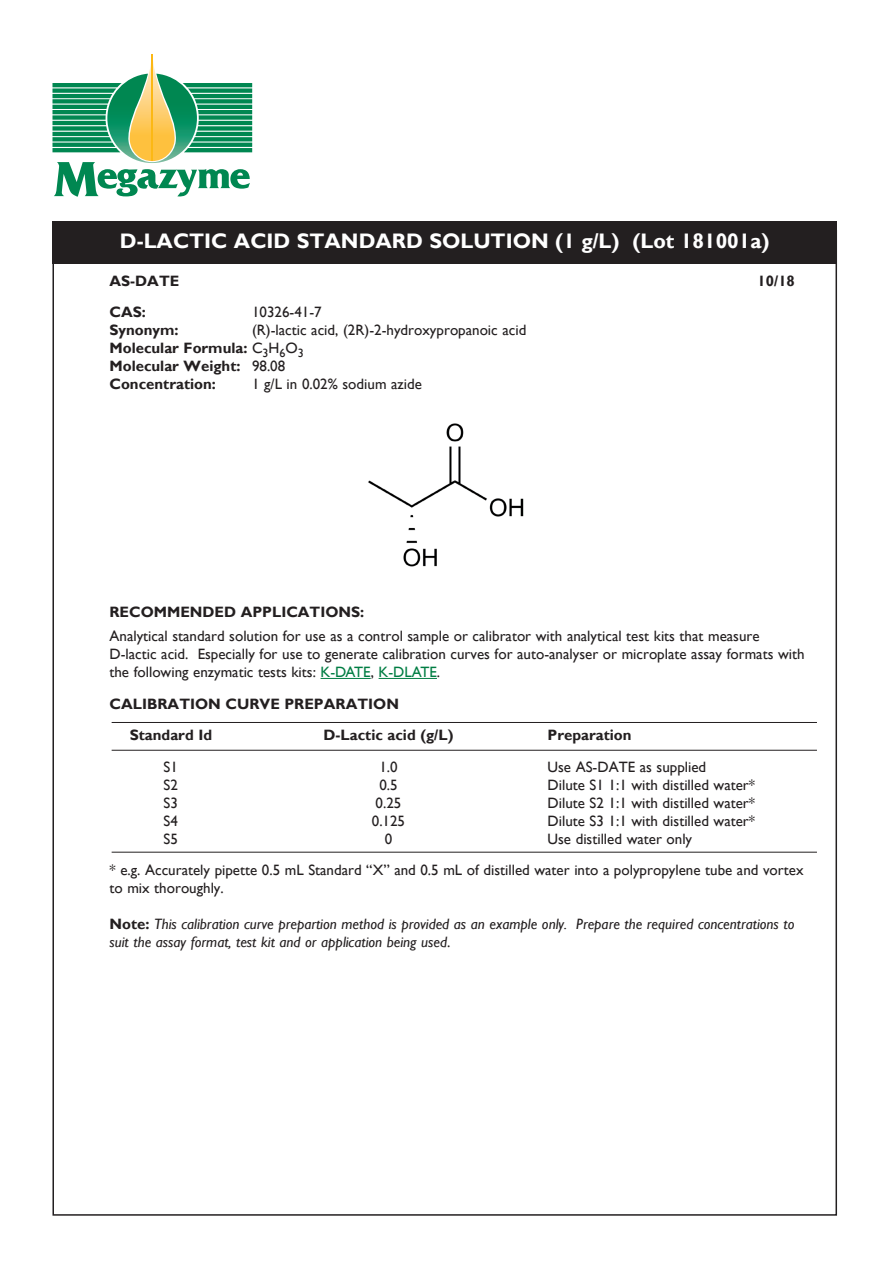
<style>
.page{position:relative;width:893px;height:1263px;background:#fff}
.page>*{position:absolute;margin:0;border:0;box-sizing:border-box;transform-origin:0 0}
.t1{font:700 21px "Gill Sans";color:#fff}
.t2{font:15px/18px "Gill Sans";color:#231f20}
.t3{font:700 15px "Gill Sans";color:#231f20}
.t4{font:italic 15px/18px "Gill Sans";color:#231f20}
.s1{font-weight:400}
.s2{color:#007d43}
.s3{font-weight:700;font-style:normal}
.s4{font-style:normal}
</style>
<div class="page">
<div style="left:53px;top:221px;width:784px;height:43px;background:#231f20"></div>
<hr style="left:321px;top:678px;width:50px;height:1px;background:#007d43">
<hr style="left:379px;top:678px;width:58px;height:1px;background:#007d43">
<svg style="left:52px;top:55px;width:200px;height:142px"></svg>
<hr style="left:152px;top:55px;width:1px;height:106px;background:#fcb814">
<hr style="left:112px;top:722px;width:705px;height:1px;background:#231f20">
<hr style="left:112px;top:750px;width:705px;height:1px;background:#231f20">
<hr style="left:112px;top:852px;width:705px;height:1px;background:#231f20">
<img style="left:368px;top:423px;width:156px;height:144px">
<p class="t1" style="left:120px;top:228px;width:651px">D-LACTIC ACID STANDARD SOLUTION (1 g/L) (Lot 181001a)</p>
<p class="t3" style="left:109px;top:272px;width:71px">AS-DATE</p>
<p class="t3" style="left:757px;top:272px;width:39px">10/18</p>
<p class="t3" style="left:109px;top:303px;width:38px">CAS:</p>
<p class="t2" style="left:252px;top:303px;width:71px">10326-41-7</p>
<p class="t3" style="left:109px;top:321px;width:71px">Synonym:</p>
<p class="t2" style="left:252px;top:321px;width:276px">(R)-lactic acid, (2R)-2-hydroxypropanoic acid</p>
<p class="t3" style="left:109px;top:339px;width:196px">Molecular Formula: <span class="s1">C</span><sub>3</sub><span class="s1">H</span><sub>6</sub><span class="s1">O</span><sub>3</sub></p>
<p class="t3" style="left:109px;top:357px;width:177px">Molecular Weight: <span class="s1">98.08</span></p>
<p class="t3" style="left:109px;top:375px;width:108px">Concentration:</p>
<p class="t2" style="left:252px;top:375px;width:171px">1 g/L in 0.02% sodium azide</p>
<p class="t3" style="left:109px;top:602px;width:256px">RECOMMENDED APPLICATIONS:</p>
<p class="t2" style="left:109px;top:627px;width:697px">Analytical standard solution for use as a control sample or calibrator with analytical test kits that measure<br>D-lactic acid. Especially for use to generate calibration curves for auto-analyser or microplate assay formats with the following enzymatic tests kits: <span class="s2">K-DATE</span>, <span class="s2">K-DLATE</span>.</p>
<p class="t3" style="left:109px;top:695px;width:291px">CALIBRATION CURVE PREPARATION</p>
<p class="t3" style="left:130px;top:726px;width:84px">Standard Id</p>
<p class="t3" style="left:324px;top:726px;width:131px">D-Lactic acid (g/L)</p>
<p class="t3" style="left:547px;top:726px;width:86px">Preparation</p>
<p class="t2" style="left:163px;top:758px;width:16px">S1</p>
<p class="t2" style="left:379px;top:758px;width:20px">1.0</p>
<p class="t2" style="left:547px;top:758px;width:160px">Use AS-DATE as supplied</p>
<p class="t2" style="left:163px;top:776px;width:16px">S2</p>
<p class="t2" style="left:379px;top:776px;width:20px">0.5</p>
<p class="t2" style="left:547px;top:776px;width:209px">Dilute S1 1:1 with distilled water*</p>
<p class="t2" style="left:163px;top:794px;width:16px">S3</p>
<p class="t2" style="left:376px;top:794px;width:27px">0.25</p>
<p class="t2" style="left:547px;top:794px;width:209px">Dilute S2 1:1 with distilled water*</p>
<p class="t2" style="left:163px;top:812px;width:16px">S4</p>
<p class="t2" style="left:372px;top:812px;width:35px">0.125</p>
<p class="t2" style="left:547px;top:812px;width:209px">Dilute S3 1:1 with distilled water*</p>
<p class="t2" style="left:163px;top:830px;width:16px">S5</p>
<p class="t2" style="left:385px;top:830px;width:9px">0</p>
<p class="t2" style="left:547px;top:830px;width:146px">Use distilled water only</p>
<p class="t2" style="left:109px;top:861px;width:695px">* e.g. Accurately pipette 0.5 mL Standard “X” and 0.5 mL of distilled water into a polypropylene tube and vortex to mix thoroughly.</p>
<p class="t4" style="left:109px;top:915px;width:686px"><span class="s3">Note:</span> This calibration curve prepartion method is provided as an example only. Prepare the required concentrations to suit the assay format, test kit and or application being used<span class="s4">.</span></p>
</div>
